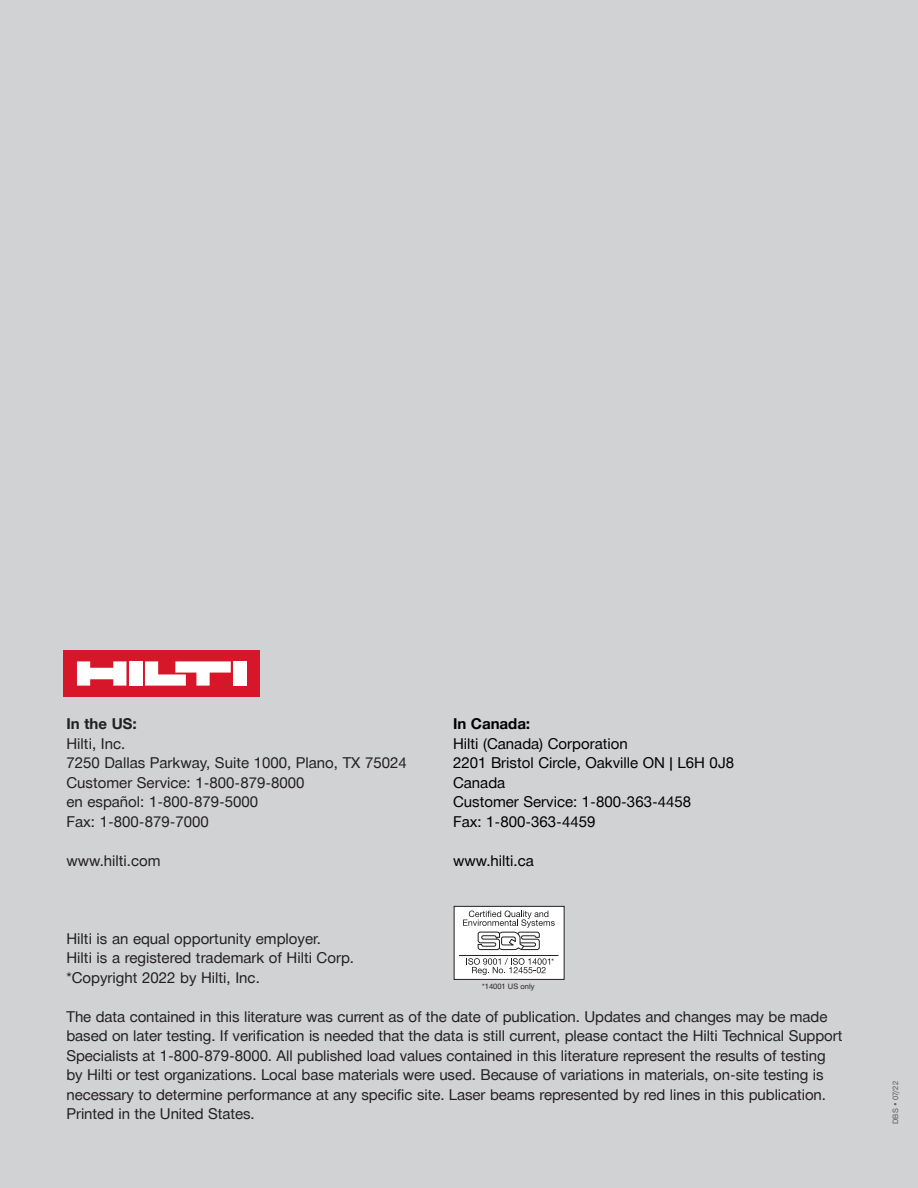
<style>
.page{position:relative;width:918px;height:1188px;background:#d1d2d4}
.page>*{position:absolute;margin:0;border:0;box-sizing:border-box;transform-origin:0 0}
.t1{font:15px/19.5px "Hilti";letter-spacing:-.005em;color:#231f20}
.t2{font:15px/19.5px "Hilti";color:#000001}
.t3{font:700 15px "Hilti";color:#000001}
.t4{font:700 15px "Hilti";color:#231f20}
.t5{font:7.5px "Hilti";color:#231f20}
.t6{font:7.5px "Hilti";letter-spacing:.025em;color:#57585a}
</style>
<div class="page">
<div style="left:454px;top:906px;width:110px;height:73px;background:#fff"></div>
<hr style="left:459px;top:955px;width:100px;height:1px;background:#231f20">
<svg style="left:463px;top:911px;width:92px;height:40px"></svg>
<svg style="left:466px;top:958px;width:88px;height:17px"></svg>
<div style="left:454px;top:906px;width:110px;height:74px;border:1px solid #231f20"></div>
<div style="left:64px;top:650px;width:196px;height:47px;background:#d71729"></div>
<div style="left:129px;top:661px;width:13px;height:25px;background:#fff"></div>
<div style="left:233px;top:661px;width:14px;height:25px;background:#fff"></div>
<svg style="left:77px;top:661px;width:49px;height:25px"></svg>
<svg style="left:145px;top:661px;width:86px;height:25px"></svg>
<p class="t4" style="left:66px;top:713px;width:72px">In the US:</p>
<p class="t1" style="left:66px;top:733px;width:342px">Hilti, Inc.<br>7250 Dallas Parkway, Suite 1000, Plano, TX 75024<br>Customer Service: 1-800-879-8000<br>en español: 1-800-879-5000<br>Fax: 1-800-879-7000</p>
<p class="t1" style="left:66px;top:850px;width:96px">www.hilti.com</p>
<p class="t3" style="left:453px;top:713px;width:79px">In Canada:</p>
<p class="t2" style="left:453px;top:733px;width:283px">Hilti (Canada) Corporation<br>2201 Bristol Circle, Oakville ON | L6H 0J8<br>Canada<br>Customer Service: 1-800-363-4458<br>Fax: 1-800-363-4459</p>
<p class="t2" style="left:453px;top:850px;width:82px">www.hilti.ca</p>
<p class="t1" style="left:66px;top:928px;width:289px">Hilti is an equal opportunity employer.<br>Hilti is a registered trademark of Hilti Corp. *Copyright 2022 by Hilti, Inc.</p>
<p class="t1" style="left:66px;top:1006px;width:777px">The data contained in this literature was current as of the date of publication. Updates and changes may be made based on later testing. If verification is needed that the data is still current, please contact the Hilti Technical Support Specialists at 1-800-879-8000. All published load values contained in this literature represent the results of testing by Hilti or test organizations. Local base materials were used. Because of variations in materials, on-site testing is necessary to determine performance at any specific site. Laser beams represented by red lines in this publication.<br>Printed in the United States.</p>
<p class="t5" style="left:482px;top:981px;width:54px">*14001 US only</p>
<p class="t6" style="left:890px;top:1124px;width:45px;rotate:-90deg">DBS • 07/22</p>
</div>
